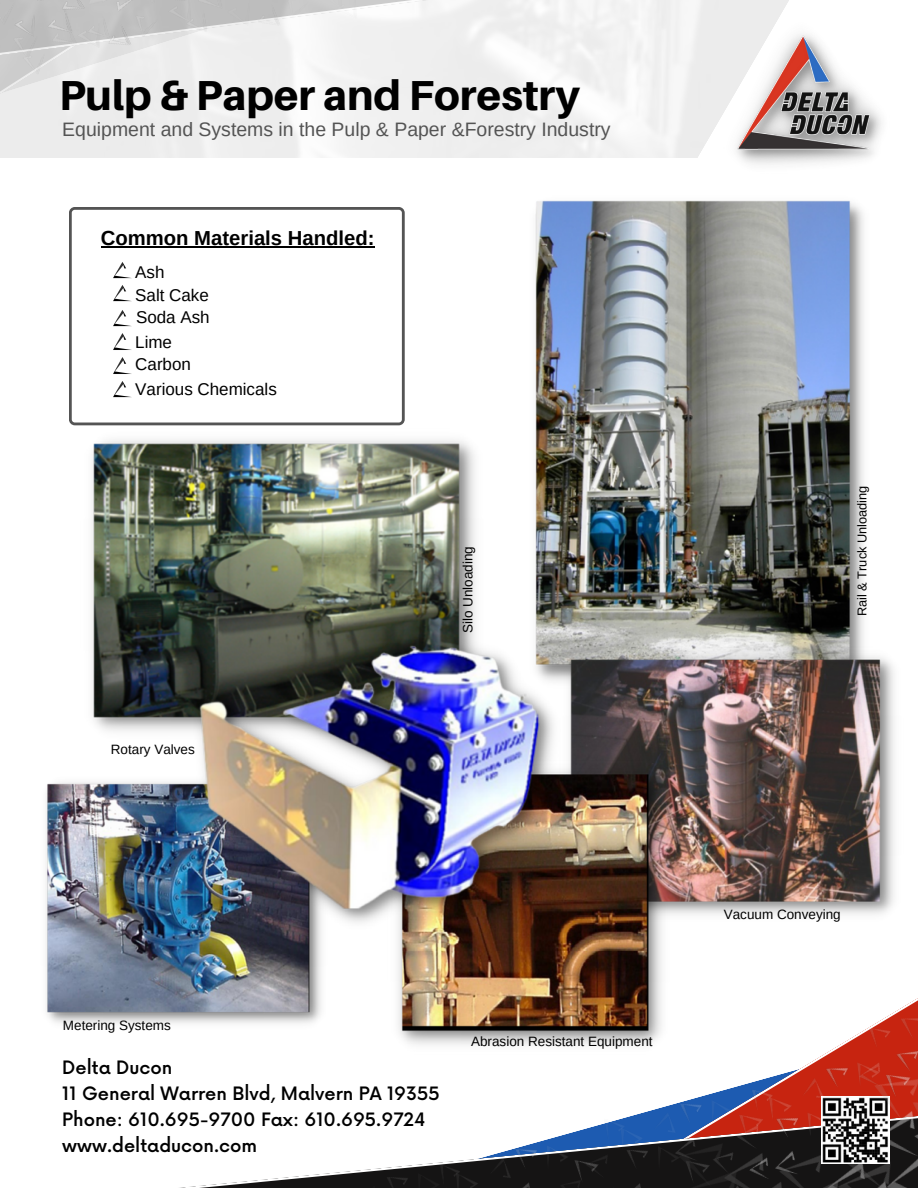
<style>
.page{position:relative;width:918px;height:1188px;background:#fff}
.page>*{position:absolute;margin:0;border:0;box-sizing:border-box;transform-origin:0 0}
.t1{font:800 42px "Aileron";color:#000}
.t2{font:700 20.25px "Arimo";color:#000}
.t3{font:19.5px "Arimo";color:#545454}
.t4{font:500 18px "Now";color:#000}
.t5{font:16.95px "Arimo";color:#000}
.t6{font:13.5px "Arimo";color:#000}
.t7{font:12.75px "Arimo";color:#000}
</style>
<div class="page">
<svg style="left:664px;top:998px;width:254px;height:109px"></svg>
<svg style="left:179px;top:1111px;width:468px;height:77px"></svg>
<img style="left:91px;top:440px;width:384px;height:291px">
<svg style="left:667px;top:0;width:122px;height:158px;fill:#ececec"></svg>
<img style="left:724px;top:19px;width:162px;height:146px">
<img style="left:774px;top:1112px;width:28px;height:19px">
<img style="left:774px;top:1131px;width:45px;height:21px">
<img style="left:771px;top:1127px;width:3px;height:7px">
<img style="left:746px;top:1081px;width:33px;height:22px">
<img style="left:802px;top:1112px;width:17px;height:30px">
<img style="left:794px;top:1152px;width:28px;height:36px">
<img style="left:820px;top:1055px;width:34px;height:26px">
<img style="left:819px;top:1081px;width:45px;height:81px">
<img style="left:851px;top:1056px;width:3px;height:36px">
<img style="left:822px;top:1134px;width:96px;height:54px">
<img style="left:763px;top:1090px;width:34px;height:37px">
<img style="left:796px;top:1073px;width:37px;height:39px">
<img style="left:821px;top:1096px;width:68px;height:67px">
<img style="left:623px;top:1146px;width:29px;height:18px">
<img style="left:794px;top:1169px;width:23px;height:19px">
<img style="left:623px;top:1164px;width:45px;height:22px">
<img style="left:580px;top:1143px;width:43px;height:35px">
<img style="left:599px;top:1112px;width:31px;height:33px">
<img style="left:652px;top:1146px;width:16px;height:29px">
<img style="left:629px;top:1186px;width:39px;height:2px">
<img style="left:607px;top:1178px;width:22px;height:1px">
<img style="left:771px;top:1134px;width:23px;height:54px">
<img style="left:674px;top:1091px;width:37px;height:27px">
<img style="left:737px;top:1103px;width:34px;height:37px">
<img style="left:668px;top:1118px;width:82px;height:70px">
<img style="left:706px;top:1096px;width:31px;height:34px">
<img style="left:669px;top:1140px;width:104px;height:48px">
<img style="left:615px;top:1122px;width:32px;height:35px">
<img style="left:647px;top:1107px;width:39px;height:39px">
<img style="left:434px;top:1157px;width:31px;height:20px">
<img style="left:607px;top:1179px;width:22px;height:9px">
<img style="left:510px;top:1137px;width:36px;height:26px">
<img style="left:572px;top:1149px;width:35px;height:36px">
<img style="left:521px;top:1163px;width:64px;height:22px">
<img style="left:541px;top:1141px;width:31px;height:34px">
<img style="left:521px;top:1185px;width:87px;height:3px">
<img style="left:450px;top:1167px;width:32px;height:21px">
<img style="left:483px;top:1152px;width:38px;height:36px">
<img style="left:306px;top:1185px;width:31px;height:3px">
<img style="left:381px;top:1164px;width:36px;height:24px">
<img style="left:443px;top:1177px;width:35px;height:11px">
<img style="left:412px;top:1169px;width:31px;height:19px">
<img style="left:354px;top:1180px;width:38px;height:8px">
<img style="left:904px;top:1168px;width:14px;height:6px">
<img style="left:894px;top:1003px;width:24px;height:35px">
<img style="left:864px;top:1077px;width:35px;height:57px">
<img style="left:899px;top:1077px;width:19px;height:91px">
<img style="left:896px;top:1038px;width:22px;height:39px">
<img style="left:854px;top:1053px;width:42px;height:40px">
<img style="left:864px;top:1017px;width:34px;height:37px">
<img style="left:159px;top:0;width:5px;height:11px">
<img style="left:181px;top:16px;width:30px;height:21px">
<img style="left:99px;top:29px;width:36px;height:27px">
<img style="left:39px;top:13px;width:12px;height:8px">
<img style="left:82px;top:45px;width:22px;height:5px">
<img style="left:129px;top:0;width:14px;height:2px">
<img style="left:164px;top:0;width:31px;height:26px">
<img style="left:125px;top:2px;width:38px;height:39px">
<img style="left:191px;top:0;width:32px;height:16px">
<img style="left:215px;top:0;width:60px;height:7px">
<img style="left:223px;top:0;width:31px;height:28px">
<img style="left:317px;top:0;width:29px;height:10px">
<img style="left:275px;top:0;width:39px;height:23px">
<img style="left:392px;top:0;width:31px;height:1px">
<img style="left:21px;top:10px;width:17px;height:11px">
<img style="left:41px;top:14px;width:41px;height:42px">
<img style="left:16px;top:42px;width:34px;height:35px">
<img style="left:41px;top:0;width:10px;height:9px">
<img style="left:51px;top:0;width:35px;height:21px">
<img style="left:86px;top:0;width:43px;height:12px">
<img style="left:81px;top:10px;width:32px;height:35px">
<svg style="left:0;top:0;width:16px;height:2px"></svg>
<img style="left:4px;top:21px;width:40px;height:42px">
<img style="left:0;top:19px;width:5px;height:35px">
<img style="left:46px;top:782px;width:276px;height:242px">
<svg style="left:69px;top:207px;width:336px;height:218px"></svg>
<img style="left:111px;top:260px;width:25px;height:44px">
<img style="left:111px;top:331px;width:25px;height:21px">
<img style="left:111px;top:355px;width:25px;height:21px">
<img style="left:111px;top:378px;width:25px;height:22px">
<img style="left:111px;top:307px;width:25px;height:22px">
<img style="left:535px;top:200px;width:329px;height:447px">
<img style="left:561px;top:647px;width:334px;height:268px">
<img style="left:398px;top:760px;width:273px;height:295px">
<img style="left:192px;top:634px;width:369px;height:297px">
<hr style="left:101px;top:246px;width:274px;height:1px;background:#000">
<p class="t1" style="left:59px;top:69px;width:522px">Pulp &amp; Paper and Forestry</p>
<p class="t3" style="left:62px;top:118px;width:550px">Equipment and Systems in the Pulp &amp; Paper &amp;Forestry Industry</p>
<p class="t2" style="left:101px;top:227px;width:275px">Common Materials Handled:</p>
<p class="t5" style="left:135px;top:263px;width:31px">Ash</p>
<p class="t5" style="left:135px;top:285px;width:75px">Salt Cake</p>
<p class="t5" style="left:136px;top:308px;width:75px">Soda Ash</p>
<p class="t5" style="left:135px;top:332px;width:38px">Lime</p>
<p class="t5" style="left:135px;top:355px;width:57px">Carbon</p>
<p class="t5" style="left:135px;top:380px;width:143px">Various Chemicals</p>
<p class="t6" style="left:111px;top:742px;width:85px">Rotary Valves</p>
<p class="t6" style="left:460px;top:633px;width:89px;rotate:-90deg">Silo Unloading</p>
<p class="t6" style="left:63px;top:1018px;width:109px">Metering Systems</p>
<p class="t4" style="left:62px;top:1058px;width:112px">Delta Ducon</p>
<p class="t4" style="left:62px;top:1084px;width:379px">11 General Warren Blvd, Malvern PA 19355</p>
<p class="t4" style="left:62px;top:1110px;width:365px">Phone: 610.695-9700 Fax: 610.695.9724</p>
<p class="t4" style="left:62px;top:1136px;width:196px">www.deltaducon.com</p>
<p class="t6" style="left:471px;top:1034px;width:183px">Abrasion Resistant Equipment</p>
<p class="t7" style="left:855px;top:616px;width:132px;rotate:-90deg">Rail &amp; Truck Unloading</p>
<p class="t6" style="left:724px;top:907px;width:119px">Vacuum Conveying</p>
</div>
